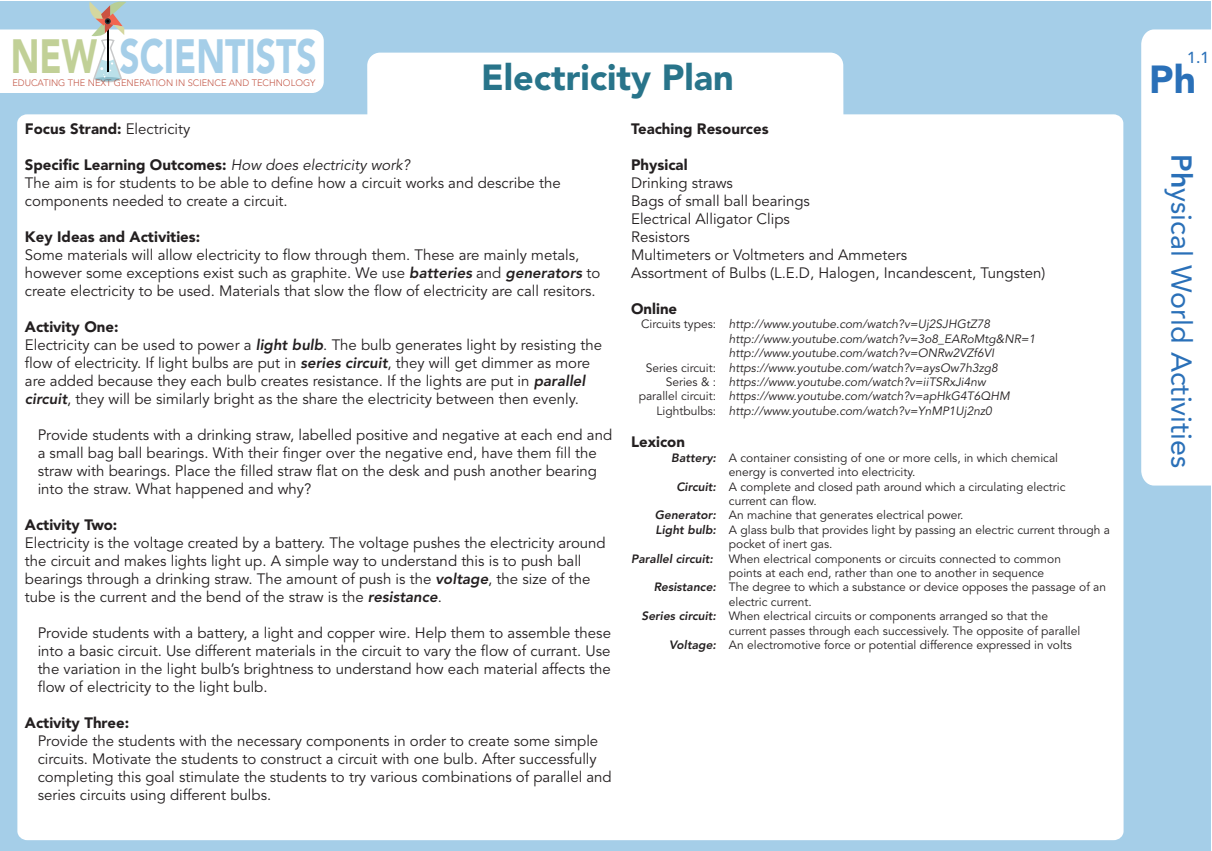
<style>
.page{position:relative;width:1212px;height:851px;background:#fff}
.page>*{position:absolute;margin:0;border:0;box-sizing:border-box;transform-origin:0 0}
.t1{font:900 47.55px "Avenir LT Std";color:#a5cee8;scale:.74 1}
.t2{font:900 47.55px "Avenir LT Std";color:#c1d097;scale:.74 1}
.t3{font:900 38.85px "Avenir LT Std";color:#2a70b8}
.t4{font:900 36px "Avenir LT Std";color:#28748a}
.t5{font:28.65px "Avenir LT Std";color:#2a70b8}
.t6{font:500 15.9px "Avenir LT Std";color:#2a70b8}
.t7{font:15px/18px "Avenir LT Std";color:#231f20}
.t8{font:900 15px "Avenir LT Std";color:#231f20}
.t9{font:12px "Avenir LT Std";color:#231f20}
.t10{font:italic 12px "Avenir LT Std";color:#231f20}
.t11{font:italic 800 12px "Avenir LT Std";color:#231f20}
.t12{font:300 9.3px "Avenir LT Std";color:#c45a4a}
.s1{font-weight:400}
.s2{font-weight:900}
.s3{font-style:italic}
.s4{font-weight:800;font-style:italic}
.s5{font-style:normal}
.s6{font-weight:800}
</style>
<div class="page">
<div style="left:0;top:1px;width:1210px;height:849px;background:#a5cee8"></div>
<div style="left:367px;top:53px;width:476px;height:61px;background:#fff"></div>
<div style="left:17px;top:114px;width:1106px;height:726px;background:#fff;border-radius:10px"></div>
<div style="left:1141px;top:29px;width:69px;height:456px;background:#fff"></div>
<svg style="left:0;top:1px;width:324px;height:92px"></svg>
<h1 class="t1" style="left:119px;top:28px;width:268px">SCIENTISTS</h1>
<h1 class="t2" style="left:11px;top:28px;width:118px">NEW</h1>
<p class="t12" style="left:12px;top:77px;width:305px">EDUCATING THE NEXT GENERATION IN SCIENCE AND TECHNOLOGY</p>
<h3 class="t4" style="left:481px;top:56px;width:254px">Electricity Plan</h3>
<p class="t8" style="left:25px;top:120px;width:167px">Focus Strand: <span class="s1">Electricity</span></p>
<p class="t7" style="left:25px;top:156px;width:537px"><span class="s2">Specific Learning Outcomes:</span> <span class="s3">How does electricity work?<br></span>The aim is for students to be able to define how a circuit works and describe the components needed to create a circuit.</p>
<p class="t8" style="left:25px;top:228px;width:177px">Key Ideas and Activities:</p>
<p class="t7" style="left:25px;top:246px;width:577px">Some materials will allow electricity to flow through them. These are mainly metals, however some exceptions exist such as graphite. We use <span class="s4">batteries</span> and <span class="s4">generators</span> to create electricity to be used. Materials that slow the flow of electricity are call resitors.</p>
<p class="t7" style="left:25px;top:318px;width:579px"><span class="s2">Activity One:<br></span>Electricity can be used to power a <span class="s4">light bulb</span>. The bulb generates light by resisting the flow of electricity. If light bulbs are put in <span class="s4">series circuit</span>, they will get dimmer as more are added because they each bulb creates resistance. If the lights are put in <span class="s4">parallel circuit</span>, they will be similarly bright as the share the electricity between then evenly.</p>
<p class="t7" style="left:38px;top:426px;width:576px">Provide students with a drinking straw, labelled positive and negative at each end and a small bag ball bearings. With their finger over the negative end, have them fill the straw with bearings. Place the filled straw flat on the desk and push another bearing into the straw. What happened and why?</p>
<p class="t8" style="left:25px;top:516px;width:94px">Activity Two:</p>
<p class="t7" style="left:25px;top:534px;width:582px">Electricity is the voltage created by a battery. The voltage pushes the electricity around the circuit and makes lights light up. A simple way to understand this is to push ball bearings through a drinking straw. The amount of push is the <span class="s4">voltage</span>, the size of the tube is the current and the bend of the straw is the <span class="s4">resistance</span>.</p>
<p class="t7" style="left:38px;top:624px;width:575px;text-align:justify">Provide students with a battery, a light and copper wire. Help them to assemble these into a basic circuit. Use different materials in the circuit to vary the flow of currant. Use the variation in the light bulb’s brightness to understand how each material affects the flow of electricity to the light bulb.</p>
<p class="t8" style="left:25px;top:714px;width:106px">Activity Three:</p>
<p class="t7" style="left:38px;top:732px;width:576px">Provide the students with the necessary components in order to create some simple circuits. Motivate the students to construct a circuit with one bulb. After successfully completing this goal stimulate the students to try various combinations of parallel and series circuits using different bulbs.</p>
<p class="t8" style="left:631px;top:120px;width:139px">Teaching Resources</p>
<p class="t8" style="left:631px;top:156px;width:58px">Physical</p>
<p class="t7" style="left:631px;top:174px;width:416px">Drinking straws<br>Bags of small ball bearings<br>Electrical Alligator Clips<br>Resistors<br>Multimeters or Voltmeters and Ammeters<br>Assortment of Bulbs (L.E.D, Halogen, Incandescent, Tungsten)</p>
<p class="t8" style="left:631px;top:300px;width:48px">Online</p>
<p class="t10" style="left:641px;top:317px;width:350px"><span class="s5">Circuits types:</span> http://www.youtube.com/watch?v=Uj2SJHGtZ78</p>
<p class="t10" style="left:729px;top:332px;width:308px">http://www.youtube.com/watch?v=3o8_EARoMtg&amp;NR=1</p>
<p class="t10" style="left:729px;top:346px;width:267px">http://www.youtube.com/watch?v=ONRw2VZf6VI</p>
<p class="t10" style="left:646px;top:360px;width:354px"><span class="s5">Series circuit:</span> https://www.youtube.com/watch?v=aysOw7h3zg8</p>
<p class="t10" style="left:666px;top:375px;width:322px"><span class="s5">Series &amp; :</span> https://www.youtube.com/watch?v=iiTSRxJi4nw</p>
<p class="t10" style="left:639px;top:389px;width:373px"><span class="s5">parallel circuit:</span> https://www.youtube.com/watch?v=apHkG4T6QHM</p>
<p class="t10" style="left:657px;top:404px;width:337px"><span class="s5">Lightbulbs:</span> http://www.youtube.com/watch?v=YnMP1Uj2nz0</p>
<p class="t8" style="left:631px;top:433px;width:55px">Lexicon</p>
<p class="t9" style="left:671px;top:450px;width:388px"><span class="s4">Battery:</span> A container consisting of one or more cells, in which chemical</p>
<p class="t9" style="left:729px;top:465px;width:188px">energy is converted into electricity.</p>
<p class="t9" style="left:676px;top:479px;width:391px"><span class="s4">Circuit:</span> A complete and closed path around which a circulating electric</p>
<p class="t9" style="left:729px;top:494px;width:89px">current can flow.</p>
<p class="t9" style="left:655px;top:508px;width:310px"><span class="s4">Generator:</span> An machine that generates electrical power.</p>
<p class="t9" style="left:655px;top:522px;width:456px"><span class="s4">Light bulb:</span> A glass bulb that provides light by passing an electric current through a</p>
<p class="t9" style="left:729px;top:537px;width:105px">pocket of inert gas.</p>
<p class="t11" style="left:631px;top:553px;width:84px">Parallel circuit:</p>
<p class="t9" style="left:729px;top:551px;width:334px">When electrical components or circuits connected to common</p>
<p class="t9" style="left:729px;top:566px;width:317px">points at each end, rather than one to another in sequence</p>
<p class="t9" style="left:654px;top:580px;width:454px"><span class="s4">Resistance:</span> The degree to which a substance or device opposes the passage of an</p>
<p class="t9" style="left:729px;top:594px;width:84px">electric current.</p>
<p class="t9" style="left:641px;top:609px;width:408px"><span class="s4">Series circuit:</span> When electrical circuits or components arranged so that the</p>
<p class="t9" style="left:729px;top:623px;width:353px">current passes through each successively. The opposite of parallel</p>
<p class="t9" style="left:669px;top:638px;width:404px"><span class="s4">Voltage:</span> An electromotive force or potential difference expressed in volts</p>
<p class="t6" style="left:1187px;top:51px;width:24px">1.1</p>
<h2 class="t3" style="left:1149px;top:56px;width:48px">Ph</h2>
<h3 class="t5" style="left:1193px;top:154px;width:315px;rotate:90deg"><span class="s6">Ph</span>ysical World Activities</h3>
</div>
